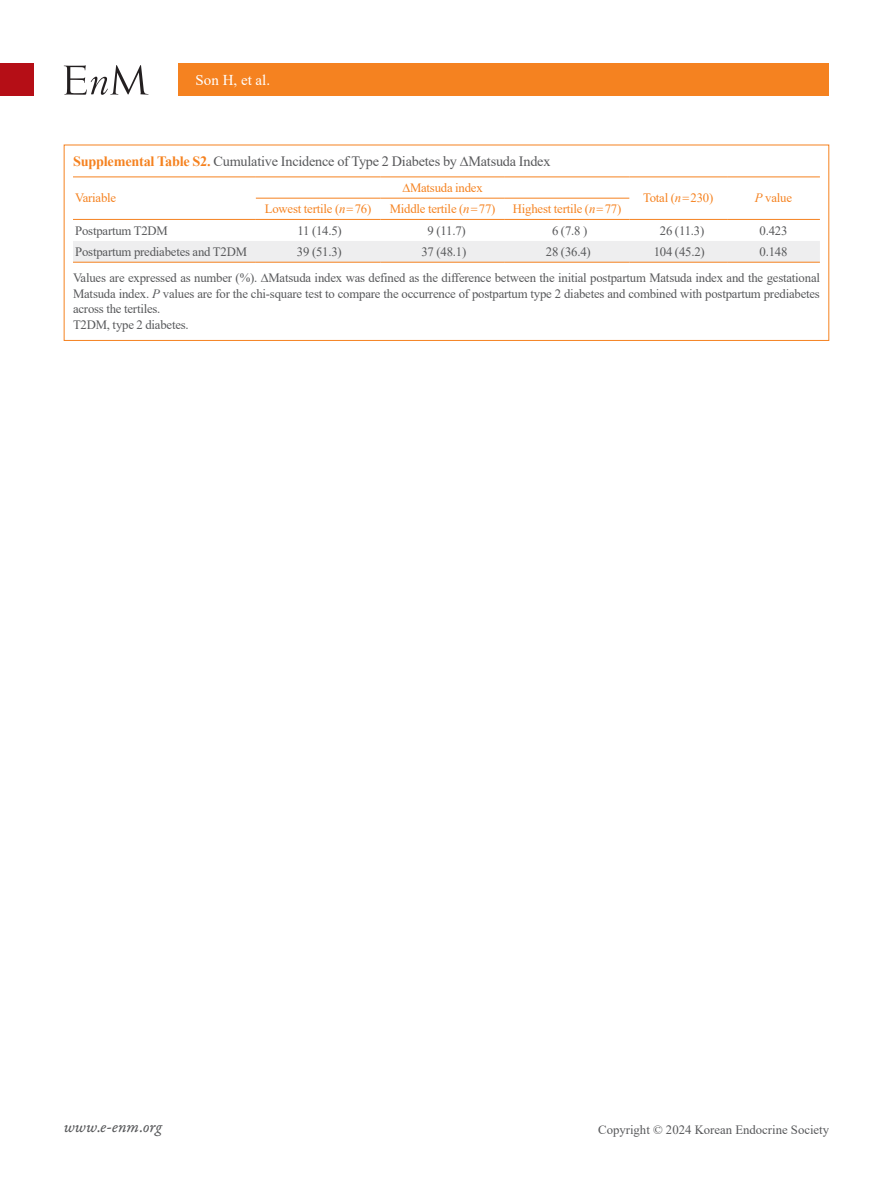
<style>
.page{position:relative;width:893px;height:1191px;background:#fff}
.page>*{position:absolute;margin:0;border:0;box-sizing:border-box;transform-origin:0 0}
.t1{font:16.5px "Garamond Premr Pro It Capt";color:#57585a}
.t2{font:15px "Times New Roman";color:#fff}
.t3{font:14.25px "Times New Roman";letter-spacing:-.015em;color:#57585a}
.t4{font:12.75px/15.9px "Times New Roman";letter-spacing:-.015em;color:#57585a}
.t5{font:12.75px "Times New Roman";letter-spacing:-.015em;color:#f58220}
.s1{font-weight:700;color:#f58220}
.s2{font-style:italic}
.s3{font-family:"Dotum"}
</style>
<div class="page">
<div style="left:0;top:64px;width:34px;height:32px;background:#b50e16"></div>
<div style="left:179px;top:64px;width:650px;height:32px;background:#f58220"></div>
<svg style="left:64px;top:65px;width:85px;height:30px"></svg>
<div style="left:73px;top:241px;width:747px;height:21px;background:#eeeeef"></div>
<hr style="left:73px;top:177px;width:183px;height:1px;background:#f58220">
<hr style="left:256px;top:177px;width:124px;height:1px;background:#f58220">
<hr style="left:380px;top:177px;width:125px;height:1px;background:#f58220">
<hr style="left:505px;top:177px;width:124px;height:1px;background:#f58220">
<hr style="left:629px;top:177px;width:98px;height:1px;background:#f58220">
<hr style="left:727px;top:177px;width:93px;height:1px;background:#f58220">
<hr style="left:256px;top:198px;width:124px;height:1px;background:#f58220">
<hr style="left:380px;top:198px;width:125px;height:1px;background:#f58220">
<hr style="left:505px;top:198px;width:124px;height:1px;background:#f58220">
<hr style="left:73px;top:219px;width:183px;height:1px;background:#f58220">
<hr style="left:256px;top:219px;width:124px;height:1px;background:#f58220">
<hr style="left:380px;top:219px;width:125px;height:1px;background:#f58220">
<hr style="left:505px;top:219px;width:124px;height:1px;background:#f58220">
<hr style="left:629px;top:219px;width:98px;height:1px;background:#f58220">
<hr style="left:727px;top:219px;width:93px;height:1px;background:#f58220">
<hr style="left:73px;top:262px;width:183px;height:1px;background:#f58220">
<hr style="left:256px;top:262px;width:124px;height:1px;background:#f58220">
<hr style="left:380px;top:262px;width:125px;height:1px;background:#f58220">
<hr style="left:505px;top:262px;width:124px;height:1px;background:#f58220">
<hr style="left:629px;top:262px;width:98px;height:1px;background:#f58220">
<hr style="left:727px;top:262px;width:93px;height:1px;background:#f58220">
<div style="left:64px;top:145px;width:765px;height:196px;border:1px solid #f58220"></div>
<p class="t2" style="left:196px;top:69px;width:76px">Son H, et al.</p>
<p class="t3" style="left:73px;top:151px;width:479px"><span class="s1">Supplemental Table S2.</span> Cumulative Incidence of Type 2 Diabetes by ∆Matsuda Index</p>
<p class="t5" style="left:75px;top:189px;width:43px">Variable</p>
<p class="t5" style="left:402px;top:178px;width:82px">∆Matsuda index</p>
<p class="t5" style="left:265px;top:200px;width:108px">Lowest tertile (<span class="s2">n</span><span class="s3">=</span>76)</p>
<p class="t5" style="left:390px;top:200px;width:107px">Middle tertile (<span class="s2">n</span><span class="s3">=</span>77)</p>
<p class="t5" style="left:513px;top:200px;width:110px">Highest tertile (<span class="s2">n</span><span class="s3">=</span>77)</p>
<p class="t5" style="left:643px;top:189px;width:72px">Total (<span class="s2">n</span><span class="s3">=</span>230)</p>
<p class="t5" style="left:755px;top:189px;width:39px"><span class="s2">P</span> value</p>
<p class="t4" style="left:75px;top:222px;width:94px">Postpartum T2DM</p>
<p class="t4" style="left:297px;top:222px;width:46px">11 (14.5)</p>
<p class="t4" style="left:428px;top:222px;width:40px">9 (11.7)</p>
<p class="t4" style="left:552px;top:222px;width:37px">6 (7.8 )</p>
<p class="t4" style="left:660px;top:222px;width:46px">26 (11.3)</p>
<p class="t4" style="left:760px;top:222px;width:29px">0.423</p>
<p class="t4" style="left:75px;top:243px;width:173px">Postpartum prediabetes and T2DM</p>
<p class="t4" style="left:297px;top:243px;width:46px">39 (51.3)</p>
<p class="t4" style="left:421px;top:243px;width:46px">37 (48.1)</p>
<p class="t4" style="left:546px;top:243px;width:46px">28 (36.4)</p>
<p class="t4" style="left:654px;top:243px;width:53px">104 (45.2)</p>
<p class="t4" style="left:73px;top:238px;width:748px;line-height:25.8px;text-indent:686px">0.148<br>Values are expressed as number (%). ∆Matsuda index was defined as the difference between the initial postpartum Matsuda index and the gestational</p>
<p class="t4" style="left:73px;top:285px;width:748px">Matsuda index. <span class="s2">P</span> values are for the chi-square test to compare the occurrence of postpartum type 2 diabetes and combined with postpartum prediabetes across the tertiles.<br>T2DM, type 2 diabetes.</p>
<p class="t1" style="left:64px;top:1117px;width:100px">www.e-enm.org</p>
<p class="t4" style="left:598px;top:1120px;width:233px">Copyright © 2024 Korean Endocrine Society</p>
</div>
